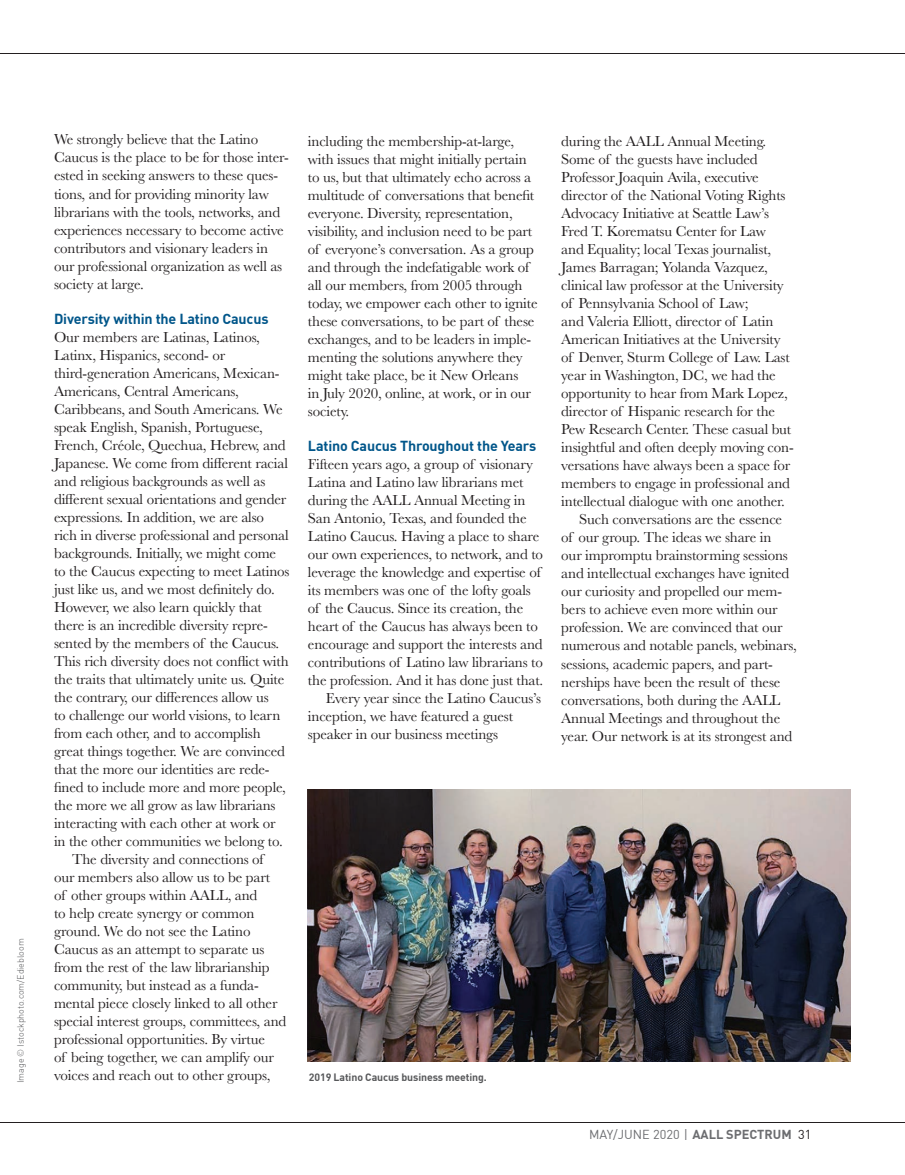
<style>
.page{position:relative;width:905px;height:1175px;background:#fff}
.page>*{position:absolute;margin:0;border:0;box-sizing:border-box;transform-origin:0 0}
.t1{font:15px/18px "Baskerville";letter-spacing:-.01em;color:#231f20}
.t2{font:700 14.25px "DIN Offc";letter-spacing:-.01em;color:#00568a}
.t3{font:12.75px "DIN Offc";color:#6c6d70}
.t4{font:700 10.5px "DIN Offc";letter-spacing:-.01em;color:#57585a}
.t5{font:300 9px "DIN Offc";letter-spacing:-.01em;color:#57585a}
.s1{font-weight:700}
.s2{color:#231f20}
</style>
<div class="page">
<hr style="left:0;top:1122px;width:904px;height:1px;background:#231f20">
<hr style="left:0;top:54px;width:904px;height:1px;background:#231f20">
<img style="left:308px;top:789px;width:542px;height:272px">
<p class="t5" style="left:15px;top:1083px;width:146px;rotate:-90deg">Image © Istockphoto.com/Ediebloom</p>
<p class="t1" style="left:54px;top:131px;width:236px">We strongly believe that the Latino Caucus is the place to be for those inter&shy;ested in seeking answers to these ques&shy;tions, and for providing minority law librarians with the tools, networks, and experiences necessary to become active contributors and visionary leaders in our professional organization as well as society at large.</p>
<p class="t2" style="left:54px;top:309px;width:216px">Diversity within the Latino Caucus</p>
<p class="t1" style="left:54px;top:328px;width:207px">Our members are Latinas, Latinos,</p>
<p class="t1" style="left:54px;top:346px;width:173px">Latinx, Hispanics, second- or</p>
<p class="t1" style="left:54px;top:364px;width:227px">third-generation Americans, Mexican-</p>
<p class="t1" style="left:54px;top:382px;width:186px">Americans, Central Americans,</p>
<p class="t1" style="left:54px;top:400px;width:230px">Caribbeans, and South Americans. We</p>
<p class="t1" style="left:54px;top:418px;width:210px">speak English, Spanish, Portuguese,</p>
<p class="t1" style="left:54px;top:436px;width:233px">French, Créole, Quechua, Hebrew, and</p>
<p class="t1" style="left:54px;top:454px;width:235px">Japanese. We come from different racial</p>
<p class="t1" style="left:54px;top:472px;width:213px">and religious backgrounds as well as</p>
<p class="t1" style="left:54px;top:490px;width:234px">different sexual orientations and gender</p>
<p class="t1" style="left:54px;top:508px;width:211px">expressions. In addition, we are also</p>
<p class="t1" style="left:54px;top:526px;width:236px">rich in diverse professional and personal</p>
<p class="t1" style="left:54px;top:544px;width:224px">backgrounds. Initially, we might come</p>
<p class="t1" style="left:54px;top:562px;width:237px">to the Caucus expecting to meet Latinos</p>
<p class="t1" style="left:54px;top:580px;width:222px">just like us, and we most definitely do.</p>
<p class="t1" style="left:54px;top:598px;width:209px">However, we also learn quickly that</p>
<p class="t1" style="left:54px;top:616px;width:215px">there is an incredible diversity repre-</p>
<p class="t1" style="left:54px;top:634px;width:227px">sented by the members of the Caucus.</p>
<p class="t1" style="left:54px;top:652px;width:236px">This rich diversity does not conflict with</p>
<p class="t1" style="left:54px;top:670px;width:232px">the traits that ultimately unite us. Quite</p>
<p class="t1" style="left:54px;top:688px;width:216px">the contrary, our differences allow us</p>
<p class="t1" style="left:54px;top:706px;width:228px">to challenge our world visions, to learn</p>
<p class="t1" style="left:54px;top:724px;width:208px">from each other, and to accomplish</p>
<p class="t1" style="left:54px;top:742px;width:232px">great things together. We are convinced</p>
<p class="t1" style="left:54px;top:760px;width:217px">that the more our identities are rede-</p>
<p class="t1" style="left:54px;top:778px;width:233px">fined to include more and more people,</p>
<p class="t1" style="left:54px;top:796px;width:223px">the more we all grow as law librarians</p>
<p class="t1" style="left:54px;top:814px;width:223px">interacting with each other at work or</p>
<p class="t1" style="left:54px;top:832px;width:230px">in the other communities we belong to.</p>
<p class="t1" style="left:72px;top:850px;width:193px">The diversity and connections of</p>
<p class="t1" style="left:54px;top:868px;width:218px">our members also allow us to be part</p>
<p class="t1" style="left:54px;top:886px;width:205px">of other groups within AALL, and</p>
<p class="t1" style="left:54px;top:904px;width:202px">to help create synergy or common</p>
<p class="t1" style="left:54px;top:922px;width:198px">ground. We do not see the Latino</p>
<p class="t1" style="left:54px;top:940px;width:212px">Caucus as an attempt to separate us</p>
<p class="t1" style="left:54px;top:958px;width:217px">from the rest of the law librarianship</p>
<p class="t1" style="left:54px;top:976px;width:206px">community, but instead as a funda-</p>
<p class="t1" style="left:54px;top:994px;width:225px">mental piece closely linked to all other</p>
<p class="t1" style="left:54px;top:1012px;width:234px">special interest groups, committees, and</p>
<p class="t1" style="left:54px;top:1030px;width:212px">professional opportunities. By virtue</p>
<p class="t1" style="left:54px;top:1048px;width:221px">of being together, we can amplify our</p>
<p class="t1" style="left:54px;top:1066px;width:218px">voices and reach out to other groups,</p>
<p class="t4" style="left:309px;top:1070px;width:179px">2019 Latino Caucus business meeting.</p>
<p class="t1" style="left:308px;top:132px;width:231px">including the membership-at-large, with issues that might initially pertain to us, but that ultimately echo across a multitude of conversations that benefit everyone. Diversity, representation, visibility, and inclusion need to be part of everyone’s conversation. As a group and through the indefatigable work of all our members, from 2005 through today, we empower each other to ignite these conversations, to be part of these exchanges, and to be leaders in imple&shy;menting the solutions anywhere they might take place, be it New Orleans<br>in July 2020, online, at work, or in our society.</p>
<p class="t2" style="left:308px;top:436px;width:230px">Latino Caucus Throughout the Years</p>
<p class="t1" style="left:308px;top:455px;width:226px">Fifteen years ago, a group of visionary</p>
<p class="t1" style="left:308px;top:473px;width:217px">Latina and Latino law librarians met</p>
<p class="t1" style="left:308px;top:491px;width:219px">during the AALL Annual Meeting in</p>
<p class="t1" style="left:308px;top:509px;width:220px">San Antonio, Texas, and founded the</p>
<p class="t1" style="left:308px;top:527px;width:233px">Latino Caucus. Having a place to share</p>
<p class="t1" style="left:308px;top:545px;width:237px">our own experiences, to network, and to</p>
<p class="t1" style="left:308px;top:563px;width:234px">leverage the knowledge and expertise of</p>
<p class="t1" style="left:308px;top:581px;width:224px">its members was one of the lofty goals</p>
<p class="t1" style="left:308px;top:599px;width:217px">of the Caucus. Since its creation, the</p>
<p class="t1" style="left:308px;top:617px;width:231px">heart of the Caucus has always been to</p>
<p class="t1" style="left:308px;top:635px;width:236px">encourage and support the interests and</p>
<p class="t1" style="left:308px;top:653px;width:236px">contributions of Latino law librarians to</p>
<p class="t1" style="left:308px;top:671px;width:237px">the profession. And it has done just that.</p>
<p class="t1" style="left:326px;top:689px;width:217px">Every year since the Latino Caucus’s</p>
<p class="t1" style="left:308px;top:707px;width:207px">inception, we have featured a guest</p>
<p class="t1" style="left:308px;top:725px;width:192px">speaker in our business meetings</p>
<p class="t1" style="left:561px;top:133px;width:206px">during the AALL Annual Meeting.</p>
<p class="t1" style="left:561px;top:151px;width:198px">Some of the guests have included</p>
<p class="t1" style="left:561px;top:169px;width:199px">Professor Joaquin Avila, executive</p>
<p class="t1" style="left:561px;top:187px;width:226px">director of the National Voting Rights</p>
<p class="t1" style="left:561px;top:205px;width:209px">Advocacy Initiative at Seattle Law’s</p>
<p class="t1" style="left:561px;top:223px;width:206px">Fred T. Korematsu Center for Law</p>
<p class="t1" style="left:561px;top:241px;width:211px">and Equality; local Texas journalist,</p>
<p class="t1" style="left:561px;top:259px;width:208px">James Barragan; Yolanda Vazquez,</p>
<p class="t1" style="left:561px;top:277px;width:224px">clinical law professor at the University</p>
<p class="t1" style="left:561px;top:295px;width:189px">of Pennsylvania School of Law;</p>
<p class="t1" style="left:561px;top:313px;width:214px">and Valeria Elliott, director of Latin</p>
<p class="t1" style="left:561px;top:331px;width:221px">American Initiatives at the University</p>
<p class="t1" style="left:561px;top:349px;width:230px">of Denver, Sturm College of Law. Last</p>
<p class="t1" style="left:561px;top:367px;width:216px">year in Washington, DC, we had the</p>
<p class="t1" style="left:561px;top:385px;width:228px">opportunity to hear from Mark Lopez,</p>
<p class="t1" style="left:561px;top:403px;width:215px">director of Hispanic research for the</p>
<p class="t1" style="left:561px;top:421px;width:231px">Pew Research Center. These casual but</p>
<p class="t1" style="left:561px;top:439px;width:234px">insightful and often deeply moving con-</p>
<p class="t1" style="left:561px;top:457px;width:230px">versations have always been a space for</p>
<p class="t1" style="left:561px;top:475px;width:230px">members to engage in professional and</p>
<p class="t1" style="left:561px;top:493px;width:225px">intellectual dialogue with one another.</p>
<p class="t1" style="left:579px;top:511px;width:204px">Such conversations are the essence</p>
<p class="t1" style="left:561px;top:529px;width:211px">of our group. The ideas we share in</p>
<p class="t1" style="left:561px;top:547px;width:228px">our impromptu brainstorming sessions</p>
<p class="t1" style="left:561px;top:565px;width:229px">and intellectual exchanges have ignited</p>
<p class="t1" style="left:561px;top:583px;width:222px">our curiosity and propelled our mem-</p>
<p class="t1" style="left:561px;top:601px;width:218px">bers to achieve even more within our</p>
<p class="t1" style="left:561px;top:619px;width:223px">profession. We are convinced that our</p>
<p class="t1" style="left:561px;top:637px;width:237px">numerous and notable panels, webinars,</p>
<p class="t1" style="left:561px;top:655px;width:213px">sessions, academic papers, and part-</p>
<p class="t1" style="left:561px;top:673px;width:221px">nerships have been the result of these</p>
<p class="t1" style="left:561px;top:691px;width:220px">conversations, both during the AALL</p>
<p class="t1" style="left:561px;top:709px;width:220px">Annual Meetings and throughout the</p>
<p class="t1" style="left:561px;top:727px;width:233px">year. Our network is at its strongest and</p>
<p class="t3" style="left:589px;top:1126px;width:224px">MAY/JUNE 2020 | <span class="s1">AALL SPECTRUM</span> <span class="s2">31</span></p>
</div>
